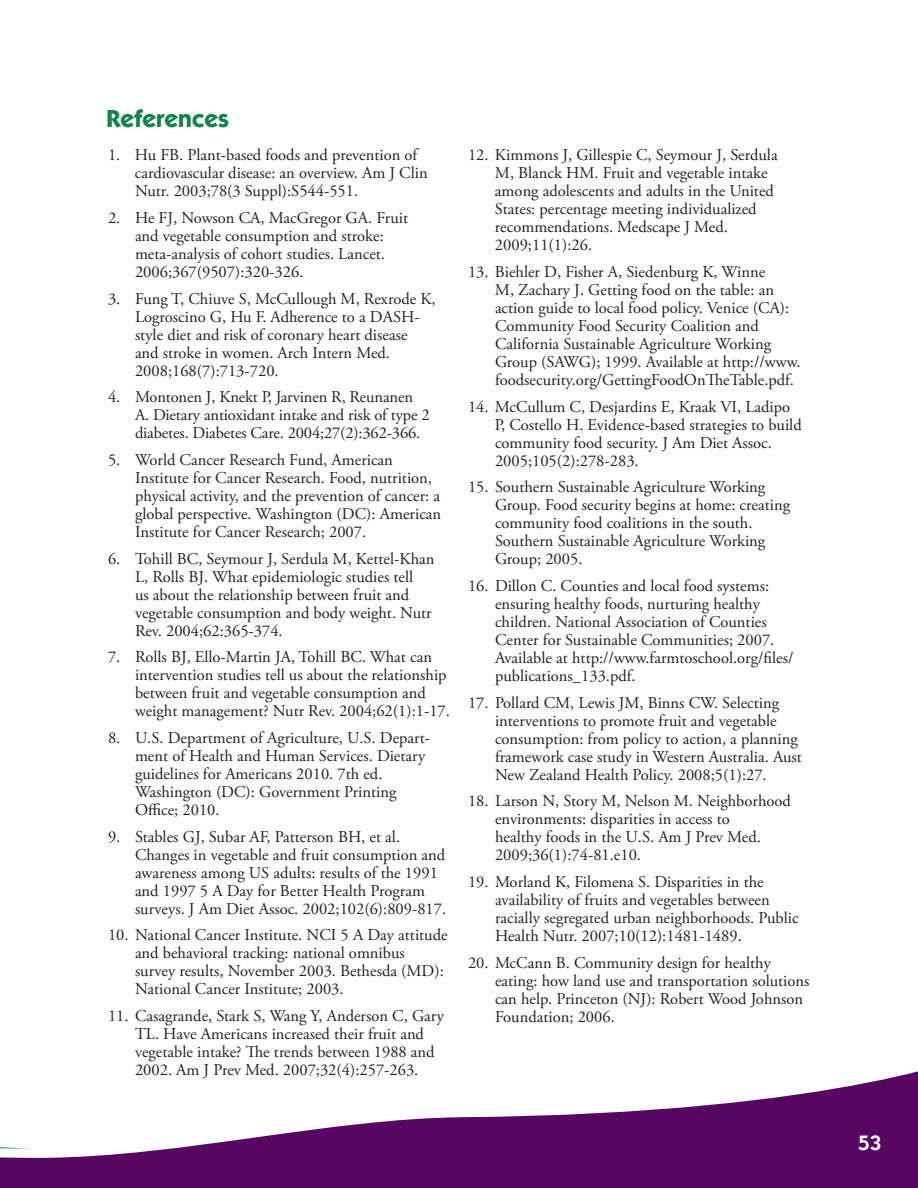
<style>
.page{position:relative;width:918px;height:1188px;background:#fff}
.page>*{position:absolute;margin:0;border:0;box-sizing:border-box;transform-origin:0 0}
.t1{font:700 24.75px "ITC Kabel Std";color:#14824b}
.t2{font:600 21px "ITC Kabel Std";color:#fff}
.t3{font:16.5px/18px "Adobe Garamond Pro";color:#231f20}
</style>
<div class="page">
<svg style="left:0;top:1071px;width:918px;height:117px;fill:#560760"></svg>
<svg style="left:0;top:1071px;width:30px;height:78px"></svg>
<h2 class="t1" style="left:107px;top:103px;width:124px">References</h2>
<p class="t3" style="left:135px;top:147px;width:294px;text-indent:-27px">1. Hu FB. Plant-based foods and prevention of cardiovascular disease: an overview. Am J Clin<br>Nutr. 2003;78(3 Suppl):S544-551.</p>
<p class="t3" style="left:135px;top:209px;width:275px;text-indent:-27px">2. He FJ, Nowson CA, MacGregor GA. Fruit and vegetable consumption and stroke: meta-analysis of cohort studies. Lancet.<br>2006;367(9507):320-326.</p>
<p class="t3" style="left:135px;top:290px;width:302px;text-indent:-27px">3. Fung T, Chiuve S, McCullough M, Rexrode K, Logroscino G, Hu F. Adherence to a DASH&shy;style diet and risk of coronary heart disease<br>and stroke in women. Arch Intern Med.<br>2008;168(7):713-720.</p>
<p class="t3" style="left:108px;top:389px;width:307px">4. Montonen J, Knekt P, Jarvinen R, Reunanen</p>
<p class="t3" style="left:135px;top:407px;width:296px">A. Dietary antioxidant intake and risk of type 2 diabetes. Diabetes Care. 2004;27(2):362-366.</p>
<p class="t3" style="left:135px;top:451px;width:308px;text-indent:-27px">5. World Cancer Research Fund, American Institute for Cancer Research. Food, nutrition, physical activity, and the prevention of cancer: a global perspective. Washington (DC): American Institute for Cancer Research; 2007.</p>
<p class="t3" style="left:135px;top:550px;width:301px;text-indent:-27px">6. Tohill BC, Seymour J, Serdula M, Kettel-Khan L, Rolls BJ. What epidemiologic studies tell<br>us about the relationship between fruit and vegetable consumption and body weight. Nutr Rev. 2004;62:365-374.</p>
<p class="t3" style="left:135px;top:649px;width:317px;text-indent:-27px">7. Rolls BJ, Ello-Martin JA, Tohill BC. What can intervention studies tell us about the relationship between fruit and vegetable consumption and weight management? Nutr Rev. 2004;62(1):1-17.</p>
<p class="t3" style="left:135px;top:729px;width:296px;text-indent:-27px">8. U.S. Department of Agriculture, U.S. Depart&shy;ment of Health and Human Services. Dietary guidelines for Americans 2010. 7th ed.<br>Washington (DC): Government Printing Office; 2010.</p>
<p class="t3" style="left:135px;top:828px;width:313px;text-indent:-27px">9. Stables GJ, Subar AF, Patterson BH, et al.<br>Changes in vegetable and fruit consumption and awareness among US adults: results of the 1991 and 1997 5 A Day for Better Health Program surveys. J Am Diet Assoc. 2002;102(6):809-817.</p>
<p class="t3" style="left:135px;top:927px;width:314px;text-indent:-27px">10. National Cancer Institute. NCI 5 A Day attitude and behavioral tracking: national omnibus survey results, November 2003. Bethesda (MD):<br>National Cancer Institute; 2003.</p>
<p class="t3" style="left:135px;top:1007px;width:310px;text-indent:-27px">11. Casagrande, Stark S, Wang Y, Anderson C, Gary TL. Have Americans increased their fruit and vegetable intake? The trends between 1988 and 2002. Am J Prev Med. 2007;32(4):257-263.</p>
<p class="t3" style="left:495px;top:147px;width:284px;text-indent:-27px">12. Kimmons J, Gillespie C, Seymour J, Serdula M, Blanck HM. Fruit and vegetable intake among adolescents and adults in the United States: percentage meeting individualized recommendations. Medscape J Med.<br>2009;11(1):26.</p>
<p class="t3" style="left:495px;top:263px;width:307px;text-indent:-27px">13. Biehler D, Fisher A, Siedenburg K, Winne<br>M, Zachary J. Getting food on the table: an action guide to local food policy. Venice (CA):<br>Community Food Security Coalition and California Sustainable Agriculture Working Group (SAWG); 1999. Available at http://www. foodsecurity.org/GettingFoodOnTheTable.pdf.</p>
<p class="t3" style="left:495px;top:398px;width:308px;text-indent:-27px">14. McCullum C, Desjardins E, Kraak VI, Ladipo P, Costello H. Evidence-based strategies to build community food security. J Am Diet Assoc.<br>2005;105(2):278-283.</p>
<p class="t3" style="left:495px;top:479px;width:297px;text-indent:-27px">15. Southern Sustainable Agriculture Working Group. Food security begins at home: creating community food coalitions in the south.<br>Southern Sustainable Agriculture Working Group; 2005.</p>
<p class="t3" style="left:495px;top:577px;width:300px;text-indent:-27px">16. Dillon C. Counties and local food systems: ensuring healthy foods, nurturing healthy children. National Association of Counties Center for Sustainable Communities; 2007.<br>Available at http://www.farmtoschool.org/files/ publications_133.pdf.</p>
<p class="t3" style="left:495px;top:694px;width:308px;text-indent:-27px">17. Pollard CM, Lewis JM, Binns CW. Selecting interventions to promote fruit and vegetable consumption: from policy to action, a planning framework case study in Western Australia. Aust New Zealand Health Policy. 2008;5(1):27.</p>
<p class="t3" style="left:495px;top:793px;width:297px;text-indent:-27px">18. Larson N, Story M, Nelson M. Neighborhood environments: disparities in access to<br>healthy foods in the U.S. Am J Prev Med.<br>2009;36(1):74-81.e10.</p>
<p class="t3" style="left:495px;top:873px;width:305px;text-indent:-27px">19. Morland K, Filomena S. Disparities in the availability of fruits and vegetables between racially segregated urban neighborhoods. Public Health Nutr. 2007;10(12):1481-1489.</p>
<p class="t3" style="left:495px;top:954px;width:316px;text-indent:-27px">20. McCann B. Community design for healthy eating: how land use and transportation solutions can help. Princeton (NJ): Robert Wood Johnson Foundation; 2006.</p>
<p class="t2" style="left:858px;top:1130px;width:25px">53</p>
</div>
